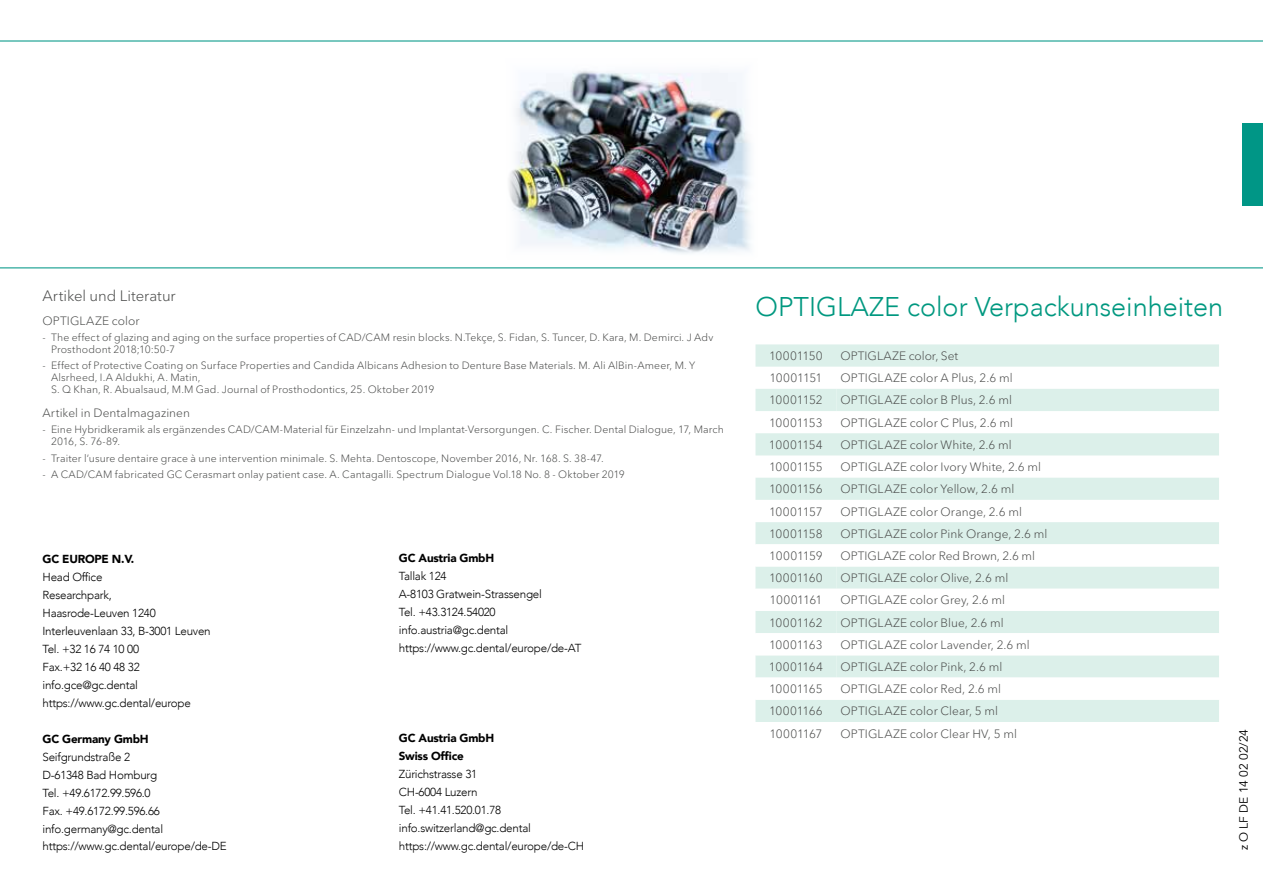
<style>
.page{position:relative;width:1263px;height:893px;background:#fff}
.page>*{position:absolute;margin:0;border:0;box-sizing:border-box;transform-origin:0 0}
.t1{font:300 27px "Avenir";color:#009880}
.t2{font:300 15px "Avenir Next LT Pro";letter-spacing:-.005em;color:#474847}
.t3{font:300 12px "Avenir Next LT Pro";letter-spacing:.005em;color:#474847}
.t4{font:300 12px "Avenir Next LT Pro";letter-spacing:-.02em;color:#474847}
.t5{font:300 12px "Avenir Next LT Pro";letter-spacing:-.035em;color:#474847}
.t6{font:12px "Avenir";color:#000}
.t7{font:300 12px "Avenir Next LT Pro";letter-spacing:-.025em;color:#474847}
.t8{font:300 11.7px/18px "Avenir";letter-spacing:-.02em;color:#000}
.t9{font:900 11.7px/18px "Avenir";letter-spacing:-.02em;color:#000}
.t10{font:300 10.5px/12px "Avenir Next LT Pro";letter-spacing:.01em;color:#474847}
</style>
<div class="page">
<img style="left:509px;top:70px;width:242px;height:184px">
<hr style="left:0;top:267px;width:1263px;height:1px;background:#009686">
<div style="left:1242px;top:123px;width:21px;height:83px;background:#009686"></div>
<hr style="left:0;top:40px;width:1263px;height:2px;background:#009686">
<svg style="left:755px;top:344px;width:464px;height:23px;fill:#dcf0ea"></svg>
<svg style="left:755px;top:389px;width:464px;height:111px;fill:#dcf0ea"></svg>
<svg style="left:755px;top:522px;width:464px;height:200px;fill:#dcf0ea"></svg>
<svg style="left:755px;top:544px;width:464px;height:111px"></svg>
<h2 class="t2" style="left:43px;top:286px;width:135px">Artikel und Literatur</h2>
<p class="t3" style="left:43px;top:313px;width:99px">OPTIGLAZE color</p>
<p class="t10" style="left:51px;top:331px;width:664px;text-indent:-9px">- The effect of glazing and aging on the surface properties of CAD/CAM resin blocks. N.Tekçe, S. Fidan, S. Tuncer, D. Kara, M. Demirci. J Adv<br>Prosthodont 2018;10:50-7</p>
<p class="t10" style="left:51px;top:359px;width:646px;text-indent:-9px">- Effect of Protective Coating on Surface Properties and Candida Albicans Adhesion to Denture Base Materials. M. Ali AlBin-Ameer, M. Y<br>Alsrheed, I.A Aldukhi, A. Matin,<br>S. Q Khan, R. Abualsaud, M.M Gad. Journal of Prosthodontics, 25. Oktober 2019</p>
<p class="t3" style="left:43px;top:406px;width:149px">Artikel in Dentalmagazinen</p>
<p class="t10" style="left:51px;top:424px;width:674px;text-indent:-9px">- Eine Hybridkeramik als ergänzendes CAD/CAM-Material für Einzelzahn- und Implantat-Versorgungen. C. Fischer. Dental Dialogue, 17, March<br>2016, S. 76-89.</p>
<p class="t10" style="left:43px;top:452px;width:563px">- Traiter l’usure dentaire grace à une intervention minimale. S. Mehta. Dentoscope, November 2016, Nr. 168. S. 38-47.</p>
<p class="t10" style="left:43px;top:468px;width:584px">- A CAD/CAM fabricated GC Cerasmart onlay patient case. A. Cantagalli. Spectrum Dialogue Vol.18 No. 8 - Oktober 2019</p>
<p class="t9" style="left:43px;top:549px;width:93px">GC EUROPE N.V.</p>
<p class="t8" style="left:43px;top:567px;width:170px">Head Office<br>Researchpark,<br>Haasrode-Leuven 1240<br>Interleuvenlaan 33, B-3001 Leuven<br>Tel. +32 16 74 10 00<br>Fax.+32 16 40 48 32 info.gce@gc.dental https://www.gc.dental/europe</p>
<p class="t9" style="left:43px;top:729px;width:108px">GC Germany GmbH</p>
<p class="t8" style="left:43px;top:747px;width:186px">Seifgrundstraße 2<br>D-61348 Bad Homburg<br>Tel. +49.6172.99.596.0<br>Fax. +49.6172.99.596.66 info.germany@gc.dental https://www.gc.dental/europe/de-DE</p>
<p class="t9" style="left:399px;top:549px;width:97px">GC Austria GmbH</p>
<p class="t8" style="left:399px;top:567px;width:184px">Tallak 124<br>A-8103 Gratwein-Strassengel<br>Tel. +43.3124.54020 info.austria@gc.dental https://www.gc.dental/europe/de-AT</p>
<p class="t9" style="left:399px;top:729px;width:97px">GC Austria GmbH<br>Swiss Office</p>
<p class="t8" style="left:399px;top:765px;width:187px">Zürichstrasse 31<br>CH-6004 Luzern<br>Tel. +41.41.520.01.78 info.switzerland@gc.dental https://www.gc.dental/europe/de-CH</p>
<h1 class="t1" style="left:755px;top:291px;width:469px">OPTIGLAZE color Verpackunseinheiten</h1>
<p class="t4" style="left:769px;top:349px;width:55px">10001150</p>
<p class="t3" style="left:840px;top:349px;width:119px">OPTIGLAZE color, Set</p>
<p class="t5" style="left:769px;top:371px;width:54px">10001151</p>
<p class="t3" style="left:840px;top:371px;width:174px">OPTIGLAZE color A Plus, 2.6 ml</p>
<p class="t4" style="left:769px;top:393px;width:55px">10001152</p>
<p class="t3" style="left:840px;top:393px;width:173px">OPTIGLAZE color B Plus, 2.6 ml</p>
<p class="t4" style="left:769px;top:415px;width:55px">10001153</p>
<p class="t3" style="left:840px;top:415px;width:174px">OPTIGLAZE color C Plus, 2.6 ml</p>
<p class="t4" style="left:769px;top:438px;width:55px">10001154</p>
<p class="t3" style="left:840px;top:438px;width:173px">OPTIGLAZE color White, 2.6 ml</p>
<p class="t4" style="left:769px;top:460px;width:55px">10001155</p>
<p class="t3" style="left:840px;top:460px;width:202px">OPTIGLAZE color Ivory White, 2.6 ml</p>
<p class="t4" style="left:769px;top:482px;width:55px">10001156</p>
<p class="t3" style="left:840px;top:482px;width:175px">OPTIGLAZE color Yellow, 2.6 ml</p>
<p class="t4" style="left:769px;top:504px;width:55px">10001157</p>
<p class="t3" style="left:840px;top:504px;width:183px">OPTIGLAZE color Orange, 2.6 ml</p>
<p class="t4" style="left:769px;top:526px;width:55px">10001158</p>
<p class="t3" style="left:840px;top:526px;width:208px">OPTIGLAZE color Pink Orange, 2.6 ml</p>
<p class="t7" style="left:769px;top:549px;width:55px">10001159</p>
<p class="t3" style="left:840px;top:549px;width:196px">OPTIGLAZE color Red Brown, 2.6 ml</p>
<p class="t4" style="left:769px;top:571px;width:55px">10001160</p>
<p class="t3" style="left:840px;top:571px;width:169px">OPTIGLAZE color Olive, 2.6 ml</p>
<p class="t5" style="left:769px;top:593px;width:54px">10001161</p>
<p class="t3" style="left:840px;top:593px;width:166px">OPTIGLAZE color Grey, 2.6 ml</p>
<p class="t4" style="left:769px;top:615px;width:55px">10001162</p>
<p class="t3" style="left:840px;top:615px;width:165px">OPTIGLAZE color Blue, 2.6 ml</p>
<p class="t4" style="left:769px;top:637px;width:55px">10001163</p>
<p class="t3" style="left:840px;top:637px;width:191px">OPTIGLAZE color Lavender, 2.6 ml</p>
<p class="t4" style="left:769px;top:660px;width:55px">10001164</p>
<p class="t3" style="left:840px;top:660px;width:163px">OPTIGLAZE color Pink, 2.6 ml</p>
<p class="t4" style="left:769px;top:682px;width:55px">10001165</p>
<p class="t3" style="left:840px;top:682px;width:162px">OPTIGLAZE color Red, 2.6 ml</p>
<p class="t4" style="left:769px;top:704px;width:55px">10001166</p>
<p class="t3" style="left:840px;top:704px;width:159px">OPTIGLAZE color Clear, 5 ml</p>
<p class="t5" style="left:769px;top:726px;width:55px">10001167</p>
<p class="t3" style="left:840px;top:726px;width:178px">OPTIGLAZE color Clear HV, 5 ml</p>
<p class="t6" style="left:1236px;top:850px;width:123px;rotate:-90deg">z O LF DE 14 02 02/24</p>
</div>
